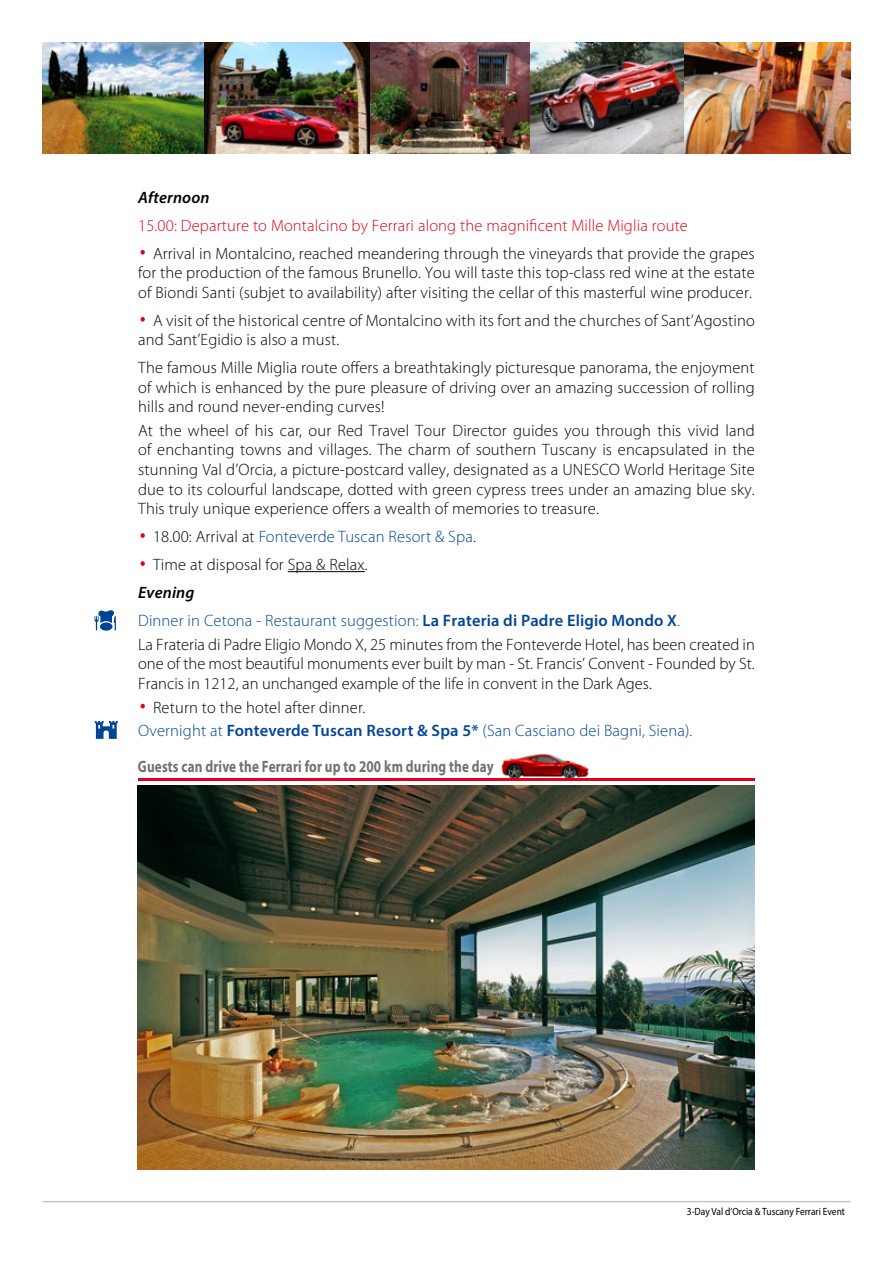
<style>
.page{position:relative;width:893px;height:1263px;background:#fff}
.page>*{position:absolute;margin:0;border:0;box-sizing:border-box;transform-origin:0 0}
.t1{font:300 52.5px "Myriad Pro";color:#e2001a}
.t2{font:300 16.5px/19.5px "Myriad Pro";letter-spacing:.01em;color:#000;text-align:justify}
.t3{font:300 16.5px/28px "Myriad Pro";letter-spacing:.01em;color:#004595}
.t4{font:300 16.5px "Myriad Pro";letter-spacing:.01em;color:#e2001a}
.t5{font:700 16.5px "Myriad Pro";letter-spacing:.01em;color:#707172;scale:.8 1}
.t6{font:italic 600 16.5px "Myriad Pro";letter-spacing:.01em;color:#000}
.t7{font:10.5px "Myriad Pro";color:#000;scale:.9 1}
.s1{color:#000}
.s2{font-weight:600;font-style:italic;color:#000}
.s3{font-weight:600}
</style>
<div class="page">
<hr style="left:43px;top:1201px;width:807px;height:1px;background:#c6c7c8">
<hr style="left:288px;top:571px;width:77px;height:1px;background:#000">
<img style="left:43px;top:43px;width:161px;height:110px">
<svg style="left:95px;top:610px;width:21px;height:20px"></svg>
<img style="left:529px;top:43px;width:156px;height:110px">
<img style="left:370px;top:43px;width:159px;height:110px">
<img style="left:204px;top:43px;width:166px;height:110px">
<img style="left:138px;top:785px;width:617px;height:384px">
<svg style="left:95px;top:721px;width:23px;height:18px"></svg>
<img style="left:501px;top:753px;width:88px;height:25px">
<hr style="left:138px;top:778px;width:617px;height:2px;background:#e2001a">
<img style="left:685px;top:43px;width:165px;height:110px">
<p class="t6" style="left:138px;top:187px;width:73px">Afternoon</p>
<p class="t4" style="left:138px;top:216px;width:551px">15.00: Departure to Montalcino by Ferrari along the magnificent Mille Miglia route</p>
<h1 class="t1" style="left:138px;top:220px;width:11px">·</h1>
<p class="t2" style="left:138px;top:244px;width:618px;text-indent:15px">Arrival in Montalcino, reached meandering through the vineyards that provide the grapes for the production of the famous Brunello. You will taste this top-class red wine at the estate of Biondi Santi (subjet to availability) after visiting the cellar of this masterful wine producer.</p>
<h1 class="t1" style="left:138px;top:287px;width:11px">·</h1>
<p class="t2" style="left:138px;top:311px;width:618px;text-indent:15px">A visit of the historical centre of Montalcino with its fort and the churches of Sant’Agostino and Sant’Egidio is also a must.</p>
<p class="t2" style="left:138px;top:358px;width:618px">The famous Mille Miglia route offers a breathtakingly picturesque panorama, the enjoyment of which is enhanced by the pure pleasure of driving over an amazing succession of rolling hills and round never-ending curves!</p>
<p class="t2" style="left:138px;top:421px;width:618px">At the wheel of his car, our Red Travel Tour Director guides you through this vivid land of enchanting towns and villages. The charm of southern Tuscany is encapsulated in the stunning Val d’Orcia, a picture-postcard valley, designated as a UNESCO World Heritage Site due to its colourful landscape, dotted with green cypress trees under an amazing blue sky.<br>This truly unique experience offers a wealth of memories to treasure.</p>
<h1 class="t1" style="left:138px;top:503px;width:11px">·</h1>
<p class="t3" style="left:153px;top:523px;width:324px"><span class="s1">18.00: Arrival at</span> Fonteverde Tuscan Resort &amp; Spa<span class="s1">.</span></p>
<h1 class="t1" style="left:138px;top:531px;width:11px">·</h1>
<p class="t2" style="left:153px;top:555px;width:216px">Time at disposal for Spa &amp; Relax.</p>
<p class="t3" style="left:138px;top:579px;width:543px"><span class="s2">Evening<br></span>Dinner in Cetona - Restaurant suggestion: <span class="s3">La Frateria di Padre Eligio Mondo X</span>.</p>
<p class="t2" style="left:138px;top:635px;width:618px">La Frateria di Padre Eligio Mondo X, 25 minutes from the Fonteverde Hotel, has been created in one of the most beautiful monuments ever built by man - St. Francis’ Convent - Founded by St.<br>Francis in 1212, an unchanged example of the life in convent in the Dark Ages.</p>
<h1 class="t1" style="left:138px;top:674px;width:11px">·</h1>
<p class="t3" style="left:138px;top:695px;width:556px;line-height:23.7px;text-indent:15px"><span class="s1">Return to the hotel after dinner.<br></span>Overnight at <span class="s3">Fonteverde Tuscan Resort &amp; Spa 5*</span> (San Casciano dei Bagni, Siena).</p>
<p class="t5" style="left:138px;top:756px;width:446px">Guests can drive the Ferrari for up to 200 km during the day</p>
<p class="t7" style="left:687px;top:1205px;width:177px">3-Day Val d’Orcia &amp; Tuscany Ferrari Event</p>
</div>
